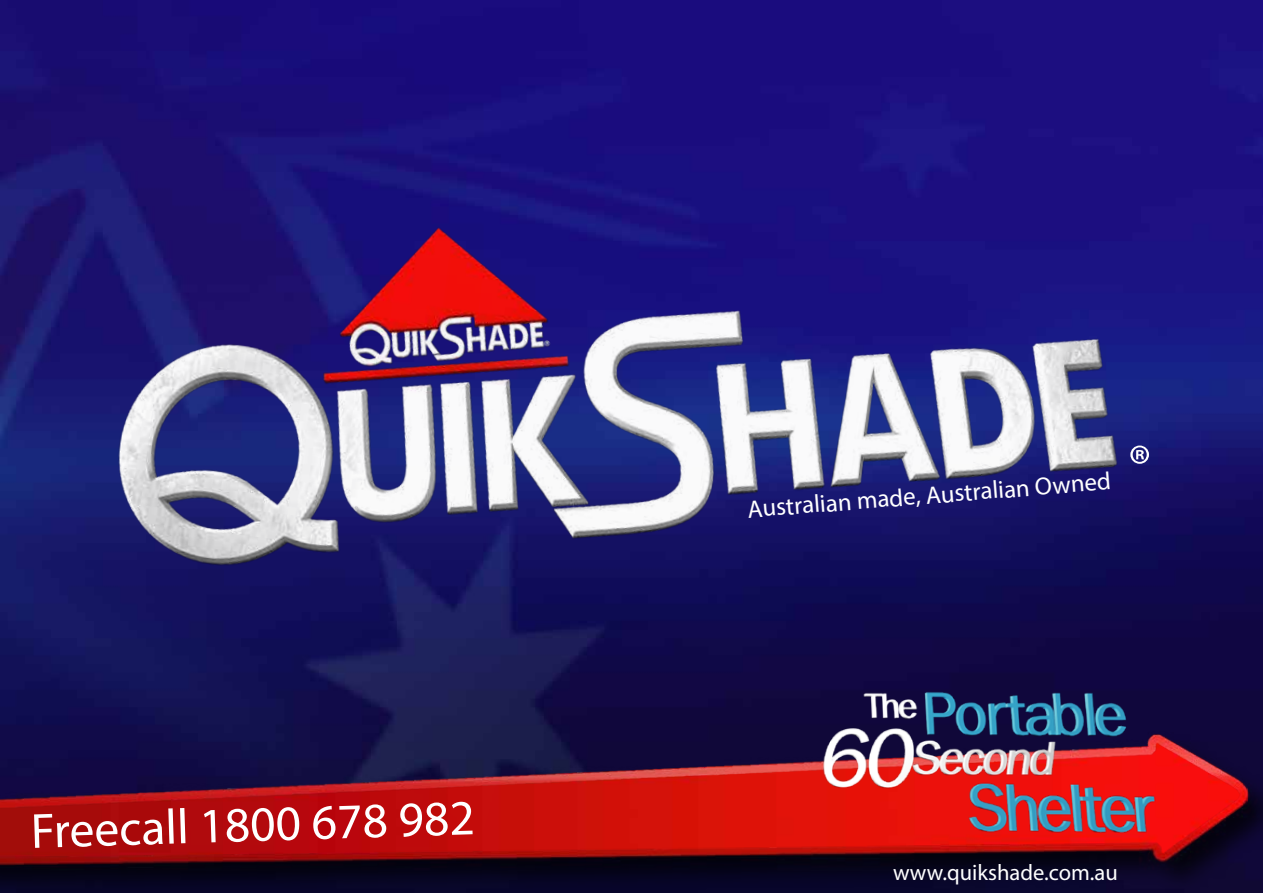
<style>
.page{position:relative;width:1263px;height:893px;background:#fff}
.page>*{position:absolute;margin:0;border:0;box-sizing:border-box;transform-origin:0 0}
.t1{font:55.35px "Myriad Pro";color:#fff}
.t2{font:49.65px "Myriad Pro";color:#fff}
.t3{font:24.9px "Myriad Pro";color:#fff}
.t4{font:22.5px "Myriad Pro";color:#fff}
</style>
<div class="page">
<img style="left:0;top:0;width:1263px;height:732px">
<img style="left:79px;top:165px;width:1100px;height:549px">
<img style="left:0;top:732px;width:1263px;height:161px">
<img style="left:0;top:735px;width:1247px;height:129px">
<img style="left:805px;top:657px;width:373px;height:200px">
<h2 class="t2" style="left:30px;top:801px;width:446px;rotate:-2deg">Freecall 1800 678 982</h2>
<p class="t3" style="left:746px;top:492px;width:366px;rotate:-4deg">Australian made, Australian Owned</p>
<h1 class="t1" style="left:1128px;top:431px;width:25px">®</h1>
<p class="t4" style="left:893px;top:858px;width:226px">www.quikshade.com.au</p>
</div>
